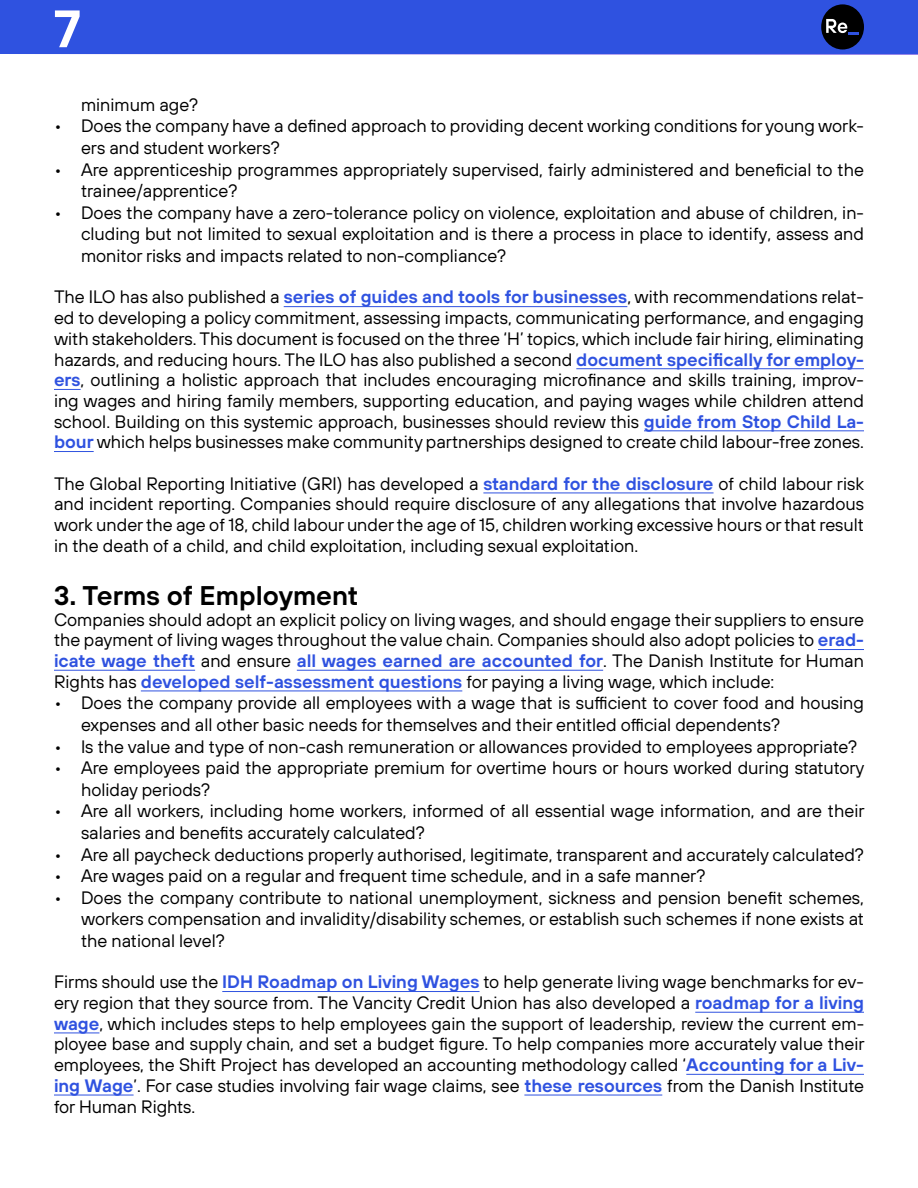
<style>
.page{position:relative;width:918px;height:1188px;background:#fff}
.page>*{position:absolute;margin:0;border:0;box-sizing:border-box;transform-origin:0 0}
.t1{font:600 52.5px "TT Hoves";color:#fff}
.t2{font:600 27px "TT Hoves";color:#000}
.t3{font:18px/20.7px "TT Hoves";color:#000;text-align:justify}
.s1{font-weight:600;color:#2f52e0}
</style>
<div class="page">
<div style="left:0;top:0;width:918px;height:54px;background:#2f52e0"></div>
<hr style="left:284px;top:306px;width:343px;height:1px;background:#2f52e0">
<hr style="left:576px;top:368px;width:288px;height:1px;background:#2f52e0">
<svg style="left:54px;top:389px;width:27px;height:1px"></svg>
<hr style="left:644px;top:430px;width:220px;height:1px;background:#2f52e0">
<hr style="left:54px;top:451px;width:40px;height:1px;background:#2f52e0">
<hr style="left:483px;top:492px;width:231px;height:1px;background:#2f52e0">
<hr style="left:818px;top:649px;width:46px;height:1px;background:#2f52e0">
<hr style="left:54px;top:670px;width:141px;height:1px;background:#2f52e0">
<hr style="left:297px;top:670px;width:306px;height:1px;background:#2f52e0">
<hr style="left:141px;top:690px;width:321px;height:1px;background:#2f52e0">
<hr style="left:222px;top:991px;width:258px;height:1px;background:#2f52e0">
<hr style="left:695px;top:1012px;width:169px;height:1px;background:#2f52e0">
<hr style="left:54px;top:1032px;width:45px;height:1px;background:#2f52e0">
<hr style="left:686px;top:1074px;width:178px;height:1px;background:#2f52e0">
<hr style="left:54px;top:1095px;width:80px;height:1px;background:#2f52e0">
<hr style="left:524px;top:1095px;width:138px;height:1px;background:#2f52e0">
<div style="left:821px;top:4px;width:43px;height:46px;background:#000;border-radius:50%"></div>
<svg style="left:826px;top:19px;width:33px;height:16px"></svg>
<h1 class="t1" style="left:54px;top:-6px;width:29px">7</h1>
<p class="t3" style="left:81px;top:94px;width:119px">minimum age?</p>
<p class="t3" style="left:81px;top:115px;width:784px;line-height:21.6px;text-indent:-27px">• Does the company have a defined approach to providing decent working conditions for young work&shy;ers and student workers?</p>
<p class="t3" style="left:81px;top:158px;width:784px;line-height:21.6px;text-indent:-27px">• Are apprenticeship programmes appropriately supervised, fairly administered and beneficial to the trainee/apprentice?</p>
<p class="t3" style="left:81px;top:202px;width:785px;line-height:21.6px;text-indent:-27px">• Does the company have a zero-tolerance policy on violence, exploitation and abuse of children, in&shy;cluding but not limited to sexual exploitation and is there a process in place to identify, assess and monitor risks and impacts related to non-compliance?</p>
<p class="t3" style="left:54px;top:287px;width:812px">The ILO has also published a <span class="s1">series of guides and tools for businesses</span>, with recommendations relat&shy;ed to developing a policy commitment, assessing impacts, communicating performance, and engaging with stakeholders. This document is focused on the three ‘H’ topics, which include fair hiring, eliminating hazards, and reducing hours. The ILO has also published a second <span class="s1">document specifically for employ&shy;ers</span>, outlining a holistic approach that includes encouraging microfinance and skills training, improv&shy;ing wages and hiring family members, supporting education, and paying wages while children attend school. Building on this systemic approach, businesses should review this <span class="s1">guide from Stop Child La&shy;bour</span> which helps businesses make community partnerships designed to create child labour-free zones.</p>
<p class="t3" style="left:54px;top:473px;width:812px">The Global Reporting Initiative (GRI) has developed a <span class="s1">standard for the disclosure</span> of child labour risk and incident reporting. Companies should require disclosure of any allegations that involve hazardous work under the age of 18, child labour under the age of 15, children working excessive hours or that result in the death of a child, and child exploitation, including sexual exploitation.</p>
<h2 class="t2" style="left:54px;top:578px;width:306px">3. Terms of Employment</h2>
<p class="t3" style="left:54px;top:609px;width:812px">Companies should adopt an explicit policy on living wages, and should engage their suppliers to ensure the payment of living wages throughout the value chain. Companies should also adopt policies to <span class="s1">erad&shy;icate wage theft</span> and ensure <span class="s1">all wages earned are accounted for</span>. The Danish Institute for Human Rights has <span class="s1">developed self-assessment questions</span> for paying a living wage, which include:</p>
<p class="t3" style="left:81px;top:692px;width:784px;line-height:21.6px;text-indent:-27px">• Does the company provide all employees with a wage that is sufficient to cover food and housing expenses and all other basic needs for themselves and their entitled official dependents?</p>
<p class="t3" style="left:54px;top:736px;width:805px">• Is the value and type of non-cash remuneration or allowances provided to employees appropriate?</p>
<p class="t3" style="left:81px;top:757px;width:785px;line-height:21.6px;text-indent:-27px">• Are employees paid the appropriate premium for overtime hours or hours worked during statutory holiday periods?</p>
<p class="t3" style="left:81px;top:800px;width:785px;line-height:21.6px;text-indent:-27px">• Are all workers, including home workers, informed of all essential wage information, and are their salaries and benefits accurately calculated?</p>
<p class="t3" style="left:54px;top:844px;width:812px">• Are all paycheck deductions properly authorised, legitimate, transparent and accurately calculated?</p>
<p class="t3" style="left:54px;top:865px;width:653px">• Are wages paid on a regular and frequent time schedule, and in a safe manner?</p>
<p class="t3" style="left:81px;top:886px;width:785px;line-height:21.6px;text-indent:-27px">• Does the company contribute to national unemployment, sickness and pension benefit schemes, workers compensation and invalidity/disability schemes, or establish such schemes if none exists at the national level?</p>
<p class="t3" style="left:54px;top:972px;width:812px">Firms should use the <span class="s1">IDH Roadmap on Living Wages</span> to help generate living wage benchmarks for ev&shy;ery region that they source from. The Vancity Credit Union has also developed a <span class="s1">roadmap for a living wage</span>, which includes steps to help employees gain the support of leadership, review the current em&shy;ployee base and supply chain, and set a budget figure. To help companies more accurately value their employees, the Shift Project has developed an accounting methodology called ‘<span class="s1">Accounting for a Liv&shy;ing Wage</span>’. For case studies involving fair wage claims, see <span class="s1">these resources</span> from the Danish Institute for Human Rights.</p>
</div>
